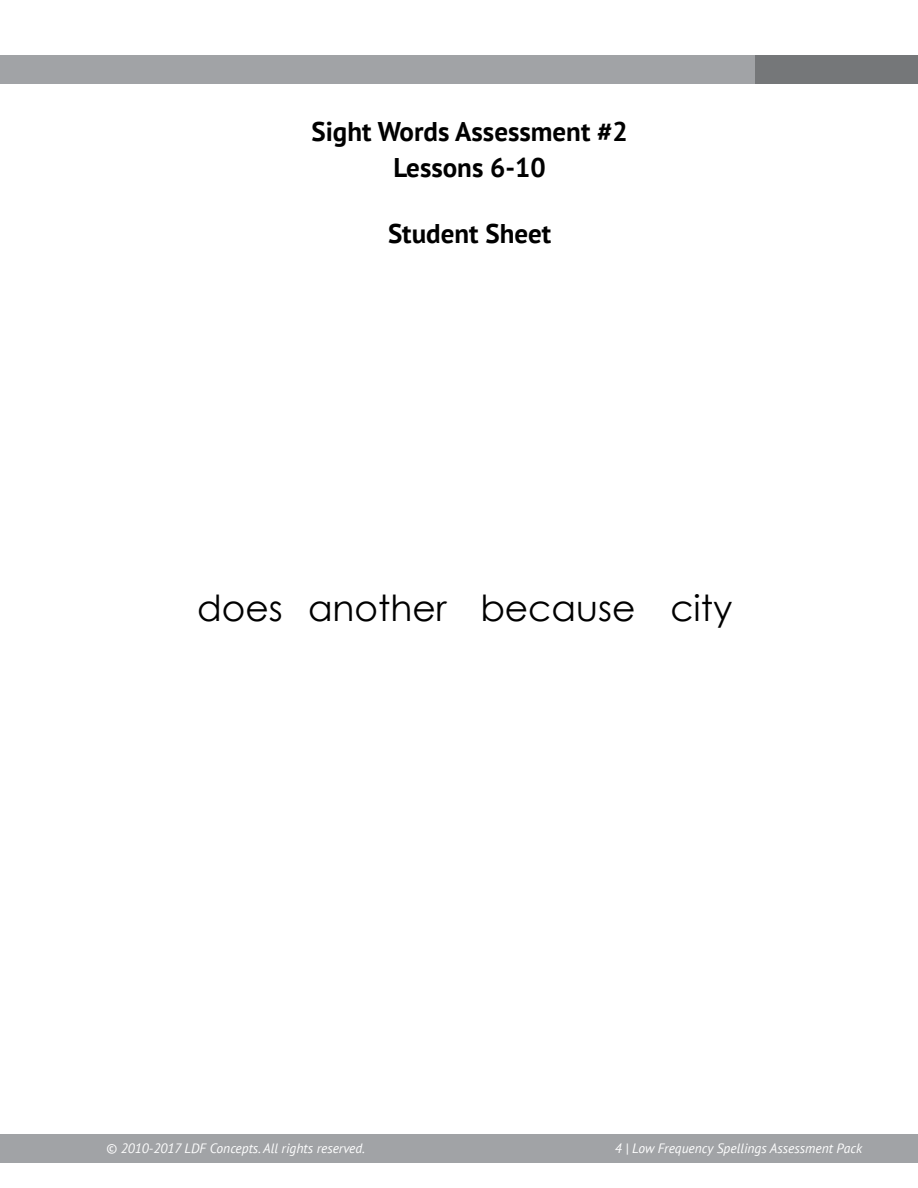
<style>
.page{position:relative;width:918px;height:1188px;background:#fff}
.page>*{position:absolute;margin:0;border:0;box-sizing:border-box;transform-origin:0 0}
.t1{font:36px "Century Gothic";color:#000}
.t2{font:700 27px/36.6px "PT Sans";color:#000;text-align:center}
.t3{font:italic 13.5px "PT Sans";color:#fff}
</style>
<div class="page">
<div style="left:0;top:1134px;width:918px;height:29px;background:#a1a3a6"></div>
<div style="left:0;top:55px;width:918px;height:29px;background:#a1a3a6"></div>
<div style="left:756px;top:55px;width:162px;height:29px;background:#757779"></div>
<h2 class="t2" style="left:311px;top:112px;width:318px">Sight Words Assessment #2<br>Lessons 6-10</h2>
<h2 class="t2" style="left:388px;top:215px;width:165px">Student Sheet</h2>
<h1 class="t1" style="left:197px;top:583px;width:537px">does another because city</h1>
<p class="t3" style="left:106px;top:1140px;width:260px">© 2010-2017 LDF Concepts. All rights reserved.</p>
<p class="t3" style="left:615px;top:1140px;width:249px">4 | Low Frequency Spellings Assessment Pack</p>
</div>
